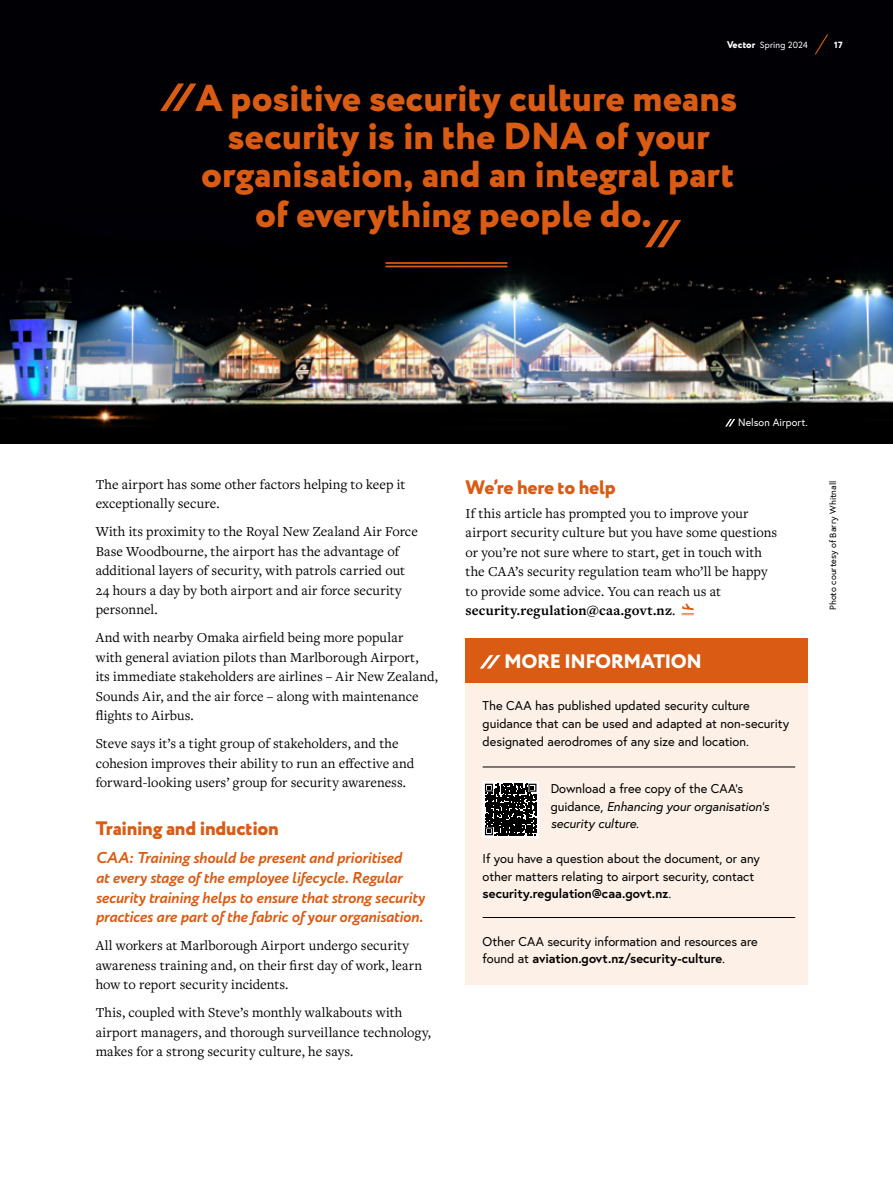
<style>
.page{position:relative;width:893px;height:1200px;background:#fff}
.page>*{position:absolute;margin:0;border:0;box-sizing:border-box;transform-origin:0 0}
.Pullquote{font:800 37.5px "Circe";color:#da5b13}
.t1{font:800 19.5px "Circe";letter-spacing:-.015em;color:#da5b13}
.Sidebar_H1{font:800 19.5px "Circe";letter-spacing:-.02em;color:#fff}
.CAA_Voice{font:italic 700 15.75px/19.5px "Circe";letter-spacing:-.015em;color:#da5b13}
.Body{font:14.25px/19.5px "Freight Text Pro";letter-spacing:.005em;color:#000}
.Backmatter_body{font:12.75px/17.7px "Europa";color:#000}
.Backmatter_body_-_rule_below{font:12.75px/17.7px "Europa";color:#000}
.Backmatter_body-2{font:italic 12.75px/17.7px "Europa";letter-spacing:-.005em;color:#000}
.Caption_white{font:10.5px "Europa";letter-spacing:.015em;color:#fff}
.Credit_Black{font:9px "Europa";letter-spacing:.01em;color:#000}
.t2{font:9px "Europa";letter-spacing:.015em;color:#fff}
.t3{font:800 9px "Circe";color:#fff}
.s1{font-family:"Circe";font-weight:800;font-size:9.75px}
.s2{font-weight:700}
.s3{font-style:normal}
</style>
<div class="page">
<div style="left:466px;top:638px;width:342px;height:45px;background:#da5b13"></div>
<div style="left:466px;top:683px;width:342px;height:301px;background:#fcf0e7"></div>
<hr style="left:483px;top:766px;width:312px;height:1px;background:#000">
<hr style="left:483px;top:917px;width:312px;height:1px;background:#000">
<svg style="left:682px;top:603px;width:12px;height:12px"></svg>
<svg style="left:480px;top:654px;width:21px;height:14px"></svg>
<div style="left:0;top:0;width:893px;height:444px;background:#010005"></div>
<img style="left:0;top:219px;width:893px;height:209px">
<svg style="left:725px;top:419px;width:10px;height:7px"></svg>
<svg style="left:483px;top:781px;width:56px;height:56px"></svg>
<svg style="left:485px;top:783px;width:51px;height:52px;background:#2e2e2e"></svg>
<svg style="left:160px;top:83px;width:36px;height:28px"></svg>
<svg style="left:645px;top:220px;width:36px;height:27px"></svg>
<hr style="left:386px;top:262px;width:121px;height:2px;background:#da5b13">
<hr style="left:386px;top:265px;width:121px;height:2px;background:#da5b13">
<svg style="left:815px;top:34px;width:13px;height:21px"></svg>
<p class="t2" style="left:727px;top:39px;width:82px"><span class="s1">Vector</span> Spring 2024</p>
<p class="t3" style="left:834px;top:38px;width:10px">17</p>
<p class="Pullquote" style="left:195px;top:73px;width:543px">A positive security culture means</p>
<p class="Pullquote" style="left:227px;top:111px;width:484px">security is in the DNA of your</p>
<p class="Pullquote" style="left:201px;top:149px;width:535px">organisation, and an integral part</p>
<p class="Pullquote" style="left:255px;top:188px;width:398px">of everything people do.</p>
<p class="Body" style="left:96px;top:473px;width:311px">The airport has some other factors helping to keep it exceptionally secure.</p>
<p class="Body" style="left:96px;top:521px;width:324px">With its proximity to the Royal New Zealand Air Force Base Woodbourne, the airport has the advantage of additional layers of security, with patrols carried out 24 hours a day by both airport and air force security personnel.</p>
<p class="Body" style="left:96px;top:627px;width:344px">And with nearby Omaka airfield being more popular<br>with general aviation pilots than Marlborough Airport,<br>its immediate stakeholders are airlines – Air New Zealand, Sounds Air, and the air force – along with maintenance flights to Airbus.</p>
<p class="Body" style="left:96px;top:733px;width:320px">Steve says it’s a tight group of stakeholders, and the cohesion improves their ability to run an effective and forward-looking users’ group for security awareness.</p>
<h2 class="t1" style="left:96px;top:815px;width:185px">Training and induction</h2>
<p class="CAA_Voice" style="left:96px;top:848px;width:331px">CAA: Training should be present and prioritised<br>at every stage of the employee lifecycle. Regular security training helps to ensure that strong security practices are part of the fabric of your organisation.</p>
<p class="Body" style="left:96px;top:934px;width:328px">All workers at Marlborough Airport undergo security awareness training and, on their first day of work, learn how to report security incidents.</p>
<p class="Body" style="left:96px;top:1001px;width:337px">This, coupled with Steve’s monthly walkabouts with airport managers, and thorough surveillance technology, makes for a strong security culture, he says.</p>
<p class="Caption_white" style="left:738px;top:416px;width:71px">Nelson Airport.</p>
<h2 class="t1" style="left:466px;top:474px;width:152px">We’re here to help</h2>
<p class="Body" style="left:466px;top:502px;width:313px">If this article has prompted you to improve your airport security culture but you have some questions or you’re not sure where to start, get in touch with the CAA’s security regulation team who’ll be happy to provide some advice. You can reach us at <span class="s2">security.regulation@caa.govt.nz</span>.</p>
<p class="Sidebar_H1" style="left:504px;top:648px;width:200px">MORE INFORMATION</p>
<p class="Backmatter_body" style="left:483px;top:696px;width:308px">The CAA has published updated security culture guidance that can be used and adapted at non-security designated aerodromes of any size and location.</p>
<p class="Backmatter_body-2" style="left:551px;top:779px;width:220px"><span class="s3">Download a free copy of the CAA’s guidance,</span> Enhancing your organisation’s security culture<span class="s3">.</span></p>
<p class="Backmatter_body_-_rule_below" style="left:483px;top:849px;width:279px">If you have a question about the document, or any other matters relating to airport security, contact <span class="s2">security.regulation@caa.govt.nz</span>.</p>
<p class="Backmatter_body" style="left:483px;top:931px;width:277px">Other CAA security information and resources are found at <span class="s2">aviation.govt.nz/security-culture</span>.</p>
<p class="Credit_Black" style="left:827px;top:610px;width:131px;rotate:-90deg">Photo courtesy of Barry Whitnall</p>
</div>
